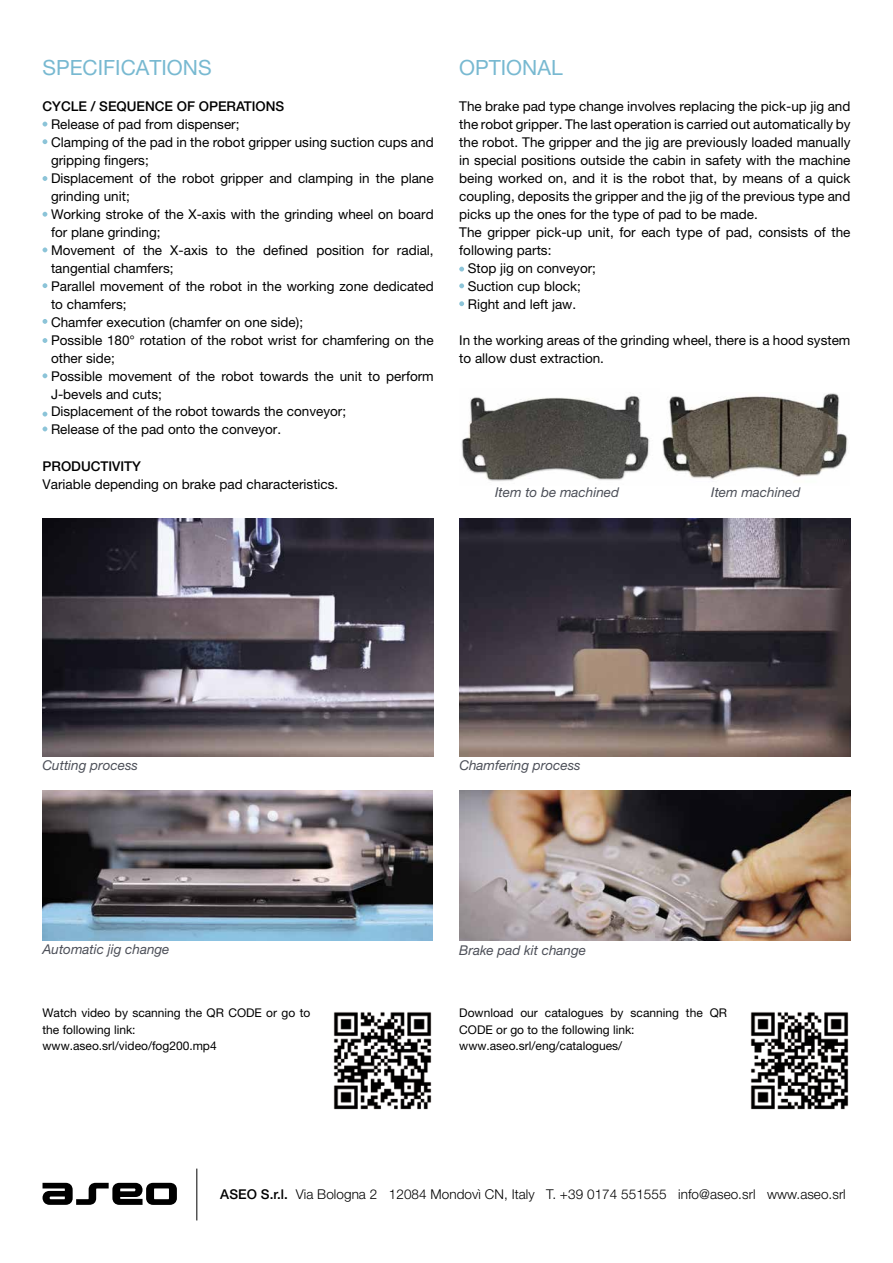
<style>
.page{position:relative;width:893px;height:1263px;background:#fff}
.page>*{position:absolute;margin:0;border:0;box-sizing:border-box;transform-origin:0 0}
.t1{font:21px "Helvetica Neue LT Pro";color:#78b9d1}
.t2{font:13.5px/18px "Helvetica Neue LT Pro";color:#000}
.t3{font:italic 13.5px "Helvetica Neue LT Pro";color:#4c4f58}
.t4{font:300 13.5px "Helvetica Neue LT Pro";letter-spacing:.005em;color:#000}
.t5{font:500 13.5px "Helvetica Neue LT Pro";color:#000}
.t6{font:12px/16.5px "Helvetica Neue LT Pro";color:#000}
.s1{font-weight:500}
</style>
<div class="page">
<img style="left:333px;top:1012px;width:99px;height:98px">
<img style="left:750px;top:1012px;width:99px;height:98px">
<svg style="left:43px;top:1183px;width:134px;height:22px"></svg>
<hr style="left:196px;top:1168px;width:1px;height:52px;background:#000">
<img style="left:461px;top:396px;width:189px;height:85px">
<img style="left:662px;top:393px;width:186px;height:86px">
<img style="left:459px;top:518px;width:391px;height:238px">
<img style="left:43px;top:518px;width:391px;height:238px">
<img style="left:43px;top:790px;width:389px;height:150px">
<img style="left:459px;top:790px;width:391px;height:150px">
<svg style="left:43px;top:122px;width:4px;height:4px"></svg>
<svg style="left:43px;top:139px;width:4px;height:5px"></svg>
<svg style="left:43px;top:176px;width:4px;height:5px"></svg>
<svg style="left:43px;top:212px;width:4px;height:5px"></svg>
<svg style="left:43px;top:247px;width:4px;height:5px"></svg>
<svg style="left:43px;top:283px;width:4px;height:5px"></svg>
<svg style="left:43px;top:319px;width:4px;height:5px"></svg>
<svg style="left:43px;top:338px;width:4px;height:5px"></svg>
<svg style="left:43px;top:373px;width:4px;height:5px"></svg>
<svg style="left:43px;top:412px;width:4px;height:4px"></svg>
<svg style="left:459px;top:267px;width:5px;height:4px"></svg>
<svg style="left:459px;top:301px;width:5px;height:5px"></svg>
<svg style="left:459px;top:283px;width:5px;height:5px"></svg>
<svg style="left:43px;top:426px;width:4px;height:5px"></svg>
<h1 class="t1" style="left:43px;top:55px;width:171px">SPECIFICATIONS</h1>
<p class="t5" style="left:43px;top:98px;width:243px">CYCLE / SEQUENCE OF OPERATIONS</p>
<p class="t2" style="left:51px;top:115px;width:384px">Release of pad from dispenser;<br>Clamping of the pad in the robot gripper using suction cups and gripping fingers;<br>Displacement of the robot gripper and clamping in the plane grinding unit;<br>Working stroke of the X-axis with the grinding wheel on board for plane grinding;<br>Movement of the X-axis to the defined position for radial, tangential chamfers;<br>Parallel movement of the robot in the working zone dedicated to chamfers;<br>Chamfer execution (chamfer on one side);<br>Possible 180° rotation of the robot wrist for chamfering on the other side;<br>Possible movement of the robot towards the unit to perform J-bevels and cuts;<br>Displacement of the robot towards the conveyor;<br>Release of the pad onto the conveyor.</p>
<p class="t5" style="left:43px;top:458px;width:100px">PRODUCTIVITY</p>
<p class="t2" style="left:43px;top:474px;width:297px">Variable depending on brake pad characteristics.</p>
<h1 class="t1" style="left:459px;top:55px;width:105px">OPTIONAL</h1>
<p class="t2" style="left:459px;top:97px;width:393px">The brake pad type change involves replacing the pick-up jig and</p>
<p class="t2" style="left:459px;top:115px;width:393px">the robot gripper. The last operation is carried out automatically by</p>
<p class="t2" style="left:459px;top:133px;width:393px">the robot. The gripper and the jig are previously loaded manually</p>
<p class="t2" style="left:459px;top:151px;width:393px">in special positions outside the cabin in safety with the machine</p>
<p class="t2" style="left:459px;top:169px;width:393px">being worked on, and it is the robot that, by means of a quick</p>
<p class="t2" style="left:459px;top:187px;width:393px">coupling, deposits the gripper and the jig of the previous type and</p>
<p class="t2" style="left:459px;top:205px;width:300px">picks up the ones for the type of pad to be made.</p>
<p class="t2" style="left:459px;top:223px;width:393px">The gripper pick-up unit, for each type of pad, consists of the</p>
<p class="t2" style="left:459px;top:241px;width:94px">following parts:</p>
<p class="t2" style="left:468px;top:258px;width:130px">Stop jig on conveyor;</p>
<p class="t2" style="left:468px;top:276px;width:115px">Suction cup block;</p>
<p class="t2" style="left:468px;top:294px;width:110px">Right and left jaw.</p>
<p class="t2" style="left:459px;top:330px;width:393px">In the working areas of the grinding wheel, there is a hood system to allow dust extraction.</p>
<p class="t3" style="left:495px;top:484px;width:126px">Item to be machined</p>
<p class="t3" style="left:711px;top:484px;width:91px">Item machined</p>
<p class="t3" style="left:43px;top:757px;width:97px">Cutting process</p>
<p class="t3" style="left:459px;top:757px;width:123px">Chamfering process</p>
<p class="t3" style="left:43px;top:941px;width:129px">Automatic jig change</p>
<p class="t3" style="left:459px;top:942px;width:128px">Brake pad kit change</p>
<p class="t6" style="left:43px;top:1004px;width:269px">Watch video by scanning the QR CODE or go to the following link: www.aseo.srl/video/fog200.mp4</p>
<p class="t6" style="left:459px;top:1004px;width:269px">Download our catalogues by scanning the QR<br>CODE or go to the following link: www.aseo.srl/eng/catalogues/</p>
<p class="t4" style="left:220px;top:1186px;width:627px"><span class="s1">ASEO S.r.l.</span> Via Bologna 2 12084 Mondovì CN, Italy T. +39 0174 551555 info@aseo.srl www.aseo.srl</p>
</div>
